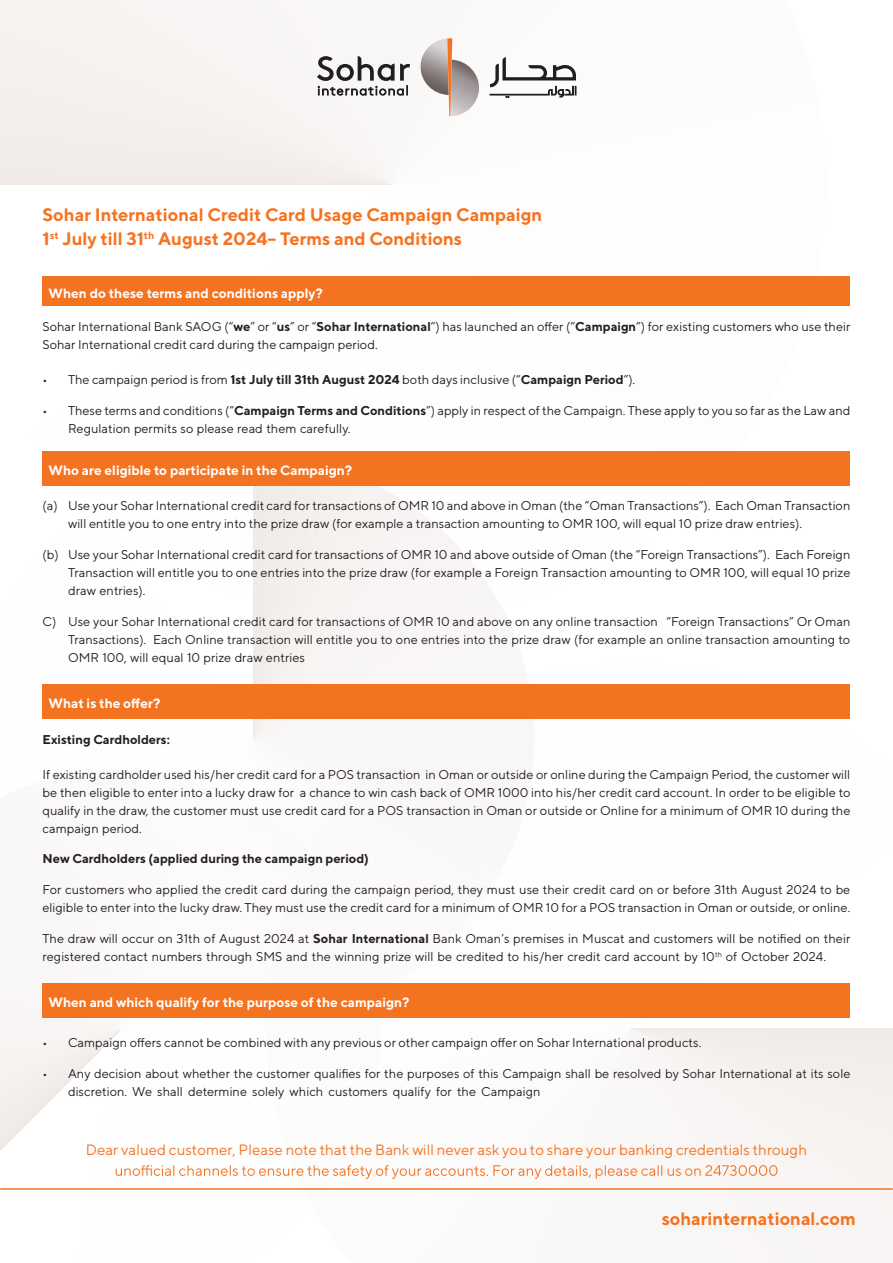
<style>
.page{position:relative;width:893px;height:1263px;background:#fff}
.page>*{position:absolute;margin:0;border:0;box-sizing:border-box;transform-origin:0 0}
.t1{font:700 18px/24px "TT Norms";color:#f47321}
.t2{font:15px "TT Norms";color:#f47321}
.t3{font:700 13.5px "TT Norms";color:#fff}
.t4{font:12.75px/18px "TT Norms";color:#231f20}
.t5{font:700 12.75px "TT Norms";color:#231f20}
.s1{font-weight:700}
</style>
<div class="page">
<svg style="left:0;top:0;width:386px;height:462px"></svg>
<div style="left:0;top:462px;width:534px;height:557px;background:linear-gradient(to right,#fefdfc,#f8f6f5)"></div>
<div style="left:0;top:770px;width:224px;height:493px;background:#fcfbfa"></div>
<div style="left:266px;top:662px;width:627px;height:601px;background:#fcfbfb"></div>
<svg style="left:116px;top:1165px;width:661px;height:14px"></svg>
<hr style="left:0;top:1188px;width:893px;height:2px;background:#f47321">
<img style="left:420px;top:38px;width:27px;height:57px">
<img style="left:452px;top:60px;width:27px;height:56px">
<svg style="left:447px;top:38px;width:5px;height:78px"></svg>
<svg style="left:317px;top:56px;width:93px;height:39px"></svg>
<svg style="left:490px;top:57px;width:86px;height:41px"></svg>
<div style="left:43px;top:276px;width:807px;height:30px;background:#f47321"></div>
<div style="left:43px;top:451px;width:807px;height:34px;background:#f47321"></div>
<div style="left:43px;top:685px;width:807px;height:34px;background:#f47321"></div>
<div style="left:43px;top:984px;width:807px;height:34px;background:#f47321"></div>
<h1 class="t1" style="left:43px;top:203px;width:501px">Sohar International Credit Card Usage Campaign Campaign<br>1<sup>st</sup> July till 31<sup>th</sup> August 2024– Terms and Conditions</h1>
<p class="t3" style="left:49px;top:285px;width:276px">When do these terms and conditions apply?</p>
<p class="t4" style="left:43px;top:317px;width:809px">Sohar International Bank SAOG (“<span class="s1">we</span>” or “<span class="s1">us</span>” or “<span class="s1">Sohar International</span>”) has launched an offer (“<span class="s1">Campaign</span>”) for existing customers who use their<br>Sohar International credit card during the campaign period.</p>
<p class="t4" style="left:43px;top:370px;width:594px">• The campaign period is from <span class="s1">1st July till 31th August 2024</span> both days inclusive (“<span class="s1">Campaign Period</span>”).</p>
<p class="t4" style="left:68px;top:401px;width:784px;text-indent:-26px">• These terms and conditions (“<span class="s1">Campaign Terms and Conditions</span>”) apply in respect of the Campaign. These apply to you so far as the Law and<br>Regulation permits so please read them carefully.</p>
<p class="t3" style="left:49px;top:462px;width:305px">Who are eligible to participate in the Campaign?</p>
<p class="t4" style="left:68px;top:496px;width:784px;text-indent:-26px">(a) Use your Sohar International credit card for transactions of OMR 10 and above in Oman (the “Oman Transactions”). Each Oman Transaction will entitle you to one entry into the prize draw (for example a transaction amounting to OMR 100, will equal 10 prize draw entries).</p>
<p class="t4" style="left:68px;top:545px;width:784px;text-align:justify;text-indent:-26px">(b) Use your Sohar International credit card for transactions of OMR 10 and above outside of Oman (the “Foreign Transactions”). Each Foreign Transaction will entitle you to one entries into the prize draw (for example a Foreign Transaction amounting to OMR 100, will equal 10 prize draw entries).</p>
<p class="t4" style="left:68px;top:612px;width:784px;text-align:justify;text-indent:-26px">C) Use your Sohar International credit card for transactions of OMR 10 and above on any online transaction “Foreign Transactions” Or Oman Transactions). Each Online transaction will entitle you to one entries into the prize draw (for example an online transaction amounting to OMR 100, will equal 10 prize draw entries</p>
<p class="t3" style="left:49px;top:695px;width:114px">What is the offer?</p>
<p class="t5" style="left:43px;top:731px;width:129px">Existing Cardholders:</p>
<p class="t4" style="left:43px;top:765px;width:809px;text-align:justify">If existing cardholder used his/her credit card for a POS transaction in Oman or outside or online during the Campaign Period, the customer will be then eligible to enter into a lucky draw for a chance to win cash back of OMR 1000 into his/her credit card account. In order to be eligible to qualify in the draw, the customer must use credit card for a POS transaction in Oman or outside or Online for a minimum of OMR 10 during the campaign period.</p>
<p class="t5" style="left:43px;top:851px;width:328px">New Cardholders (applied during the campaign period)</p>
<p class="t4" style="left:43px;top:880px;width:809px">For customers who applied the credit card during the campaign period, they must use their credit card on or before 31th August 2024 to be eligible to enter into the lucky draw. They must use the credit card for a minimum of OMR 10 for a POS transaction in Oman or outside, or online.</p>
<p class="t4" style="left:43px;top:929px;width:809px">The draw will occur on 31th of August 2024 at <span class="s1">Sohar International</span> Bank Oman’s premises in Muscat and customers will be notified on their registered contact numbers through SMS and the winning prize will be credited to his/her credit card account by 10<sup>th</sup> of October 2024.</p>
<p class="t3" style="left:49px;top:994px;width:363px">When and which qualify for the purpose of the campaign?</p>
<p class="t4" style="left:43px;top:1033px;width:660px">• Campaign offers cannot be combined with any previous or other campaign offer on Sohar International products.</p>
<p class="t4" style="left:68px;top:1064px;width:784px;text-indent:-26px">• Any decision about whether the customer qualifies for the purposes of this Campaign shall be resolved by Sohar International at its sole discretion. We shall determine solely which customers qualify for the Campaign</p>
<p class="t2" style="left:86px;top:1140px;width:723px">Dear valued customer, Please note that the Bank will never ask you to share your banking credentials through</p>
<h1 class="t1" style="left:662px;top:1206px;width:196px">soharinternational.com</h1>
</div>
